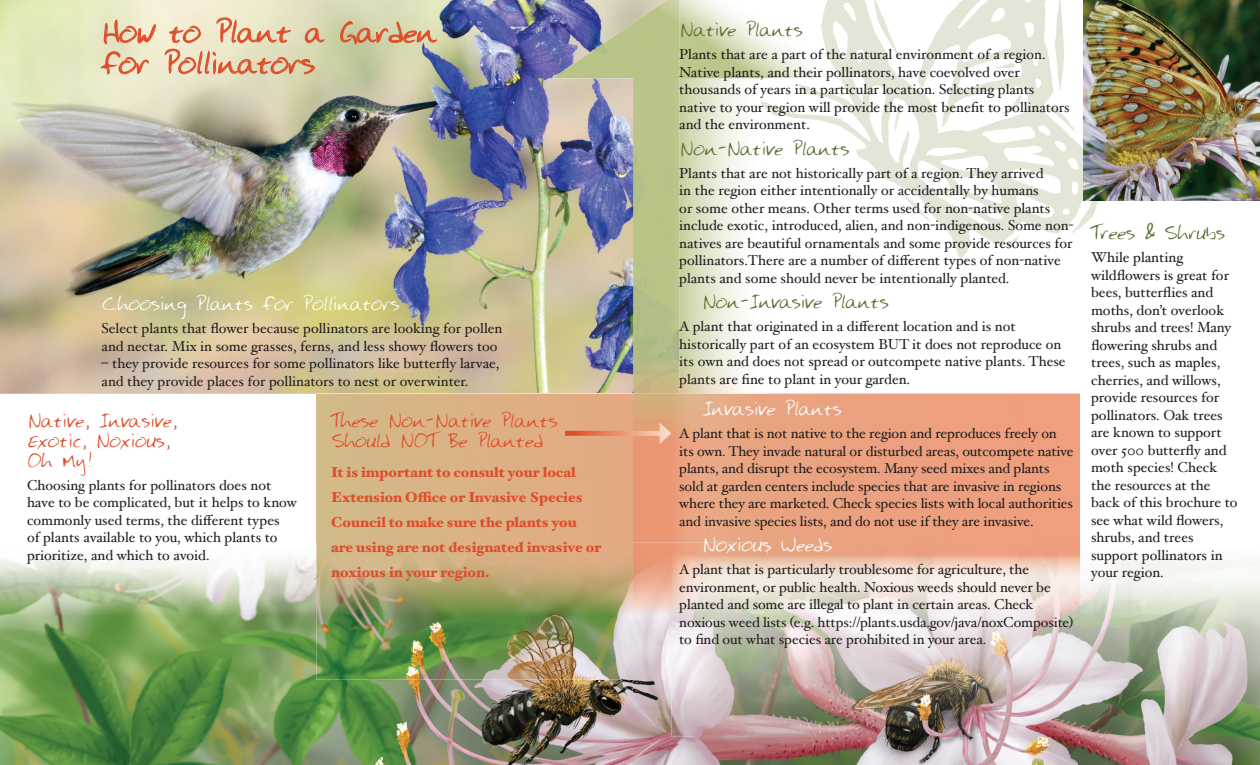
<style>
.page{position:relative;width:1260px;height:765px;background:#fff}
.page>*{position:absolute;margin:0;border:0;box-sizing:border-box;transform-origin:0 0}
.t1{font:31.25px/31.2px "Hansons Hand";color:#df4e2b}
.t2{font:20px/20px "Hansons Hand";color:#df4e2b}
.t3{font:20px "Hansons Hand";color:#5a7035}
.t4{font:20px "Hansons Hand";color:#fff}
.t5{font:14.38px/17.5px "Hoefler Text";color:#231f20}
.t6{font:900 14.38px/25px "Hoefler Text";color:#df4e2b}
</style>
<div class="page">
<img style="left:0;top:0;width:552px;height:394px">
<img style="left:316px;top:394px;width:764px;height:286px">
<img style="left:552px;top:0;width:288px;height:394px">
<img style="left:0;top:543px;width:348px;height:222px">
<img style="left:347px;top:680px;width:348px;height:85px">
<img style="left:695px;top:737px;width:565px;height:28px">
<img style="left:633px;top:543px;width:134px;height:149px">
<svg style="left:1090px;top:201px;width:8px;height:18px"></svg>
<svg style="left:767px;top:0;width:323px;height:258px"></svg>
<img style="left:832px;top:64px;width:21px;height:14px">
<svg style="left:761px;top:101px;width:6px;height:9px"></svg>
<svg style="left:1007px;top:235px;width:12px;height:13px"></svg>
<svg style="left:565px;top:431px;width:94px;height:5px"></svg>
<svg style="left:659px;top:422px;width:12px;height:22px"></svg>
<svg style="left:104px;top:19px;width:52px;height:26px"></svg>
<svg style="left:169px;top:26px;width:32px;height:17px"></svg>
<svg style="left:217px;top:17px;width:74px;height:26px;background:#e8c9a9"></svg>
<svg style="left:305px;top:28px;width:20px;height:15px"></svg>
<svg style="left:340px;top:21px;width:97px;height:24px;background:#d4ba92"></svg>
<svg style="left:100px;top:51px;width:49px;height:24px"></svg>
<svg style="left:165px;top:49px;width:150px;height:25px;background:#e3c3a3"></svg>
<img style="left:1084px;top:0;width:176px;height:201px">
<img style="left:671px;top:555px;width:589px;height:182px">
<img style="left:671px;top:555px;width:409px;height:125px">
<h1 class="t1" style="left:100px;top:17px;width:337px">How to Plant a Garden for Pollinators</h1>
<h2 class="t3" style="left:679px;top:15px;width:125px">Native Plants</h2>
<p class="t5" style="left:679px;top:46px;width:392px">Plants that are a part of the natural environment of a region.<br>Native plants, and their pollinators, have coevolved over thousands of years in a particular location. Selecting plants native to your region will provide the most benefit to pollinators and the environment.</p>
<h2 class="t3" style="left:679px;top:134px;width:171px">Non-Native Plants</h2>
<p class="t5" style="left:679px;top:164px;width:396px">Plants that are not historically part of a region. They arrived<br>in the region either intentionally or accidentally by humans<br>or some other means. Other terms used for non-native plants include exotic, introduced, alien, and non-indigenous. Some non&shy;natives are beautiful ornamentals and some provide resources for pollinators.There are a number of different types of non-native plants and some should never be intentionally planted.</p>
<h2 class="t3" style="left:702px;top:287px;width:188px">Non-Invasive Plants</h2>
<p class="t5" style="left:679px;top:318px;width:388px">A plant that originated in a different location and is not historically part of an ecosystem BUT it does not reproduce on its own and does not spread or outcompete native plants. These plants are fine to plant in your garden.</p>
<h2 class="t4" style="left:702px;top:394px;width:141px">Invasive Plants</h2>
<p class="t5" style="left:679px;top:424px;width:396px">A plant that is not native to the region and reproduces freely on its own. They invade natural or disturbed areas, outcompete native plants, and disrupt the ecosystem. Many seed mixes and plants sold at garden centers include species that are invasive in regions where they are marketed. Check species lists with local authorities and invasive species lists, and do not use if they are invasive.</p>
<h2 class="t4" style="left:702px;top:530px;width:132px">Noxious Weeds</h2>
<p class="t5" style="left:679px;top:560px;width:396px">A plant that is particularly troublesome for agriculture, the environment, or public health. Noxious weeds should never be planted and some are illegal to plant in certain areas. Check noxious weed lists (e.g. https://plants.usda.gov/java/noxComposite) to find out what species are prohibited in your area.</p>
<h2 class="t4" style="left:102px;top:290px;width:299px">Choosing Plants for Pollinators</h2>
<p class="t5" style="left:102px;top:320px;width:402px">Select plants that flower because pollinators are looking for pollen and nectar. Mix in some grasses, ferns, and less showy flowers too</p>
<p class="t5" style="left:102px;top:355px;width:399px">– they provide resources for some pollinators like butterfly larvae, and they provide places for pollinators to nest or overwinter.</p>
<h2 class="t2" style="left:331px;top:411px;width:228px">These Non-Native Plants<br>Should NOT Be Planted</h2>
<p class="t6" style="left:331px;top:460px;width:272px">It is important to consult your local Extension Office or Invasive Species Council to make sure the plants you are using are not designated invasive or noxious in your region.</p>
<h2 class="t2" style="left:27px;top:411px;width:151px">Native, Invasive,<br>Exotic, Noxious,<br>Oh My!</h2>
<p class="t5" style="left:27px;top:476px;width:272px">Choosing plants for pollinators does not have to be complicated, but it helps to know commonly used terms, the different types<br>of plants available to you, which plants to prioritize, and which to avoid.</p>
<h2 class="t3" style="left:1091px;top:218px;width:135px">Trees &amp; Shrubs</h2>
<p class="t5" style="left:1091px;top:249px;width:148px">While planting wildflowers is great for bees, butterflies and moths, don’t overlook shrubs and trees! Many flowering shrubs and trees, such as maples, cherries, and willows, provide resources for pollinators. Oak trees are known to support over 500 butterfly and moth species! Check the resources at the back of this brochure to see what wild flowers, shrubs, and trees support pollinators in your region.</p>
</div>
